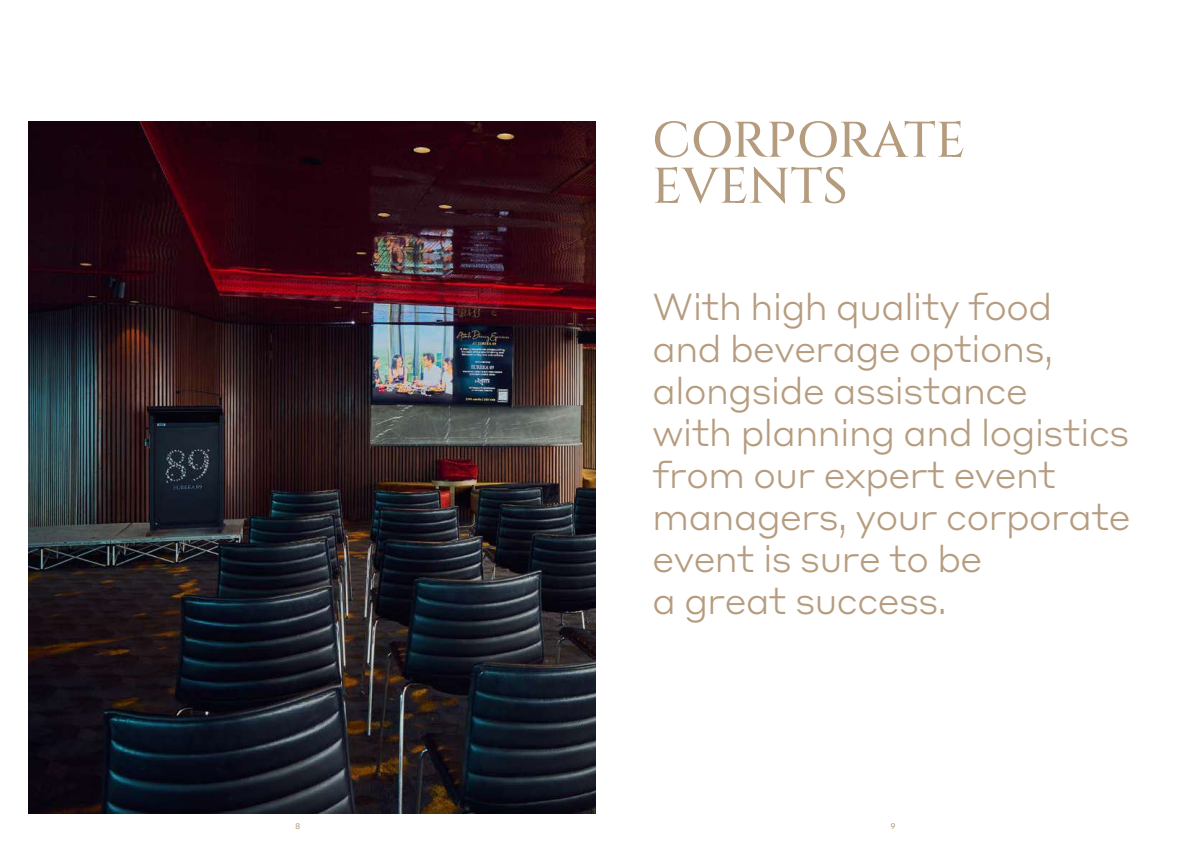
<style>
.page{position:relative;width:1191px;height:842px;background:#fff}
.page>*{position:absolute;margin:0;border:0;box-sizing:border-box;transform-origin:0 0}
.t1{font:500 50px/46px "Cinzel";color:#b69c7f}
.t2{font:300 37px/42px "Styrene A";letter-spacing:-.03em;color:#b69c7f}
.t3{font:8px "Styrene B";color:#b69c7f}
</style>
<div class="page">
<img style="left:28px;top:122px;width:567px;height:692px">
<h1 class="t1" style="left:652px;top:119px;width:314px">CORPORATE<br>EVENTS</h1>
<p class="t2" style="left:652px;top:282px;width:480px">With high quality food and beverage options, alongside assistance<br>with planning and logistics from our expert event managers, your corporate event is sure to be<br>a great success.</p>
<p class="t3" style="left:295px;top:819px;width:7px">8</p>
<p class="t3" style="left:890px;top:819px;width:7px">9</p>
</div>
